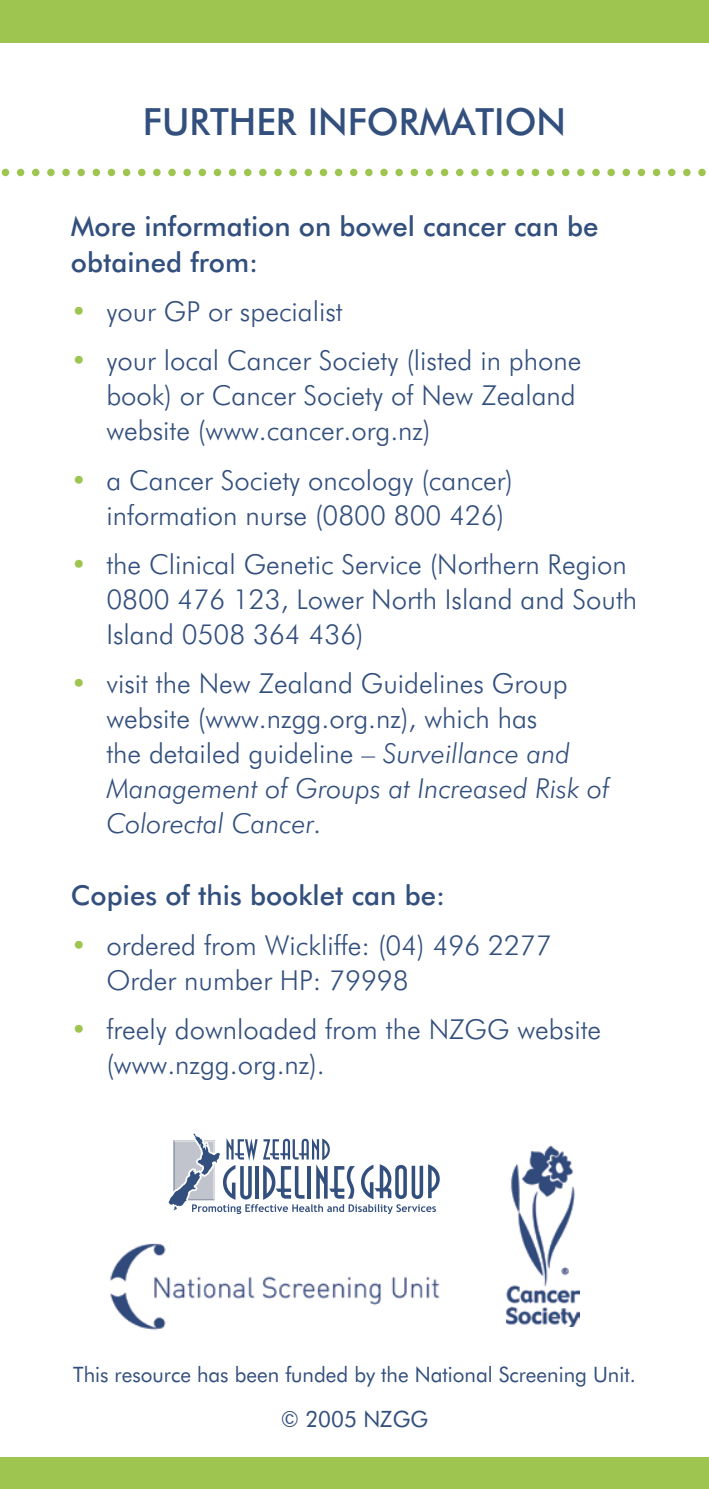
<style>
.page{position:relative;width:709px;height:1489px;background:#fff}
.page>*{position:absolute;margin:0;border:0;box-sizing:border-box;transform-origin:0 0}
.t1{font:500 37.5px "Futura GG";color:#324f7d}
.t2{font:300 27.5px/35px "Futura GG";color:#324f7d}
.t3{font:500 27.5px/36.2px "Futura GG";color:#324f7d}
.t4{font:22.5px "Futura GG";color:#324f7d}
.t5{font:21.25px "Futura GG";color:#324f7d}
.s1{color:#9ec54f}
.s2{font-style:italic}
</style>
<div class="page">
<div style="left:0;top:0;width:709px;height:43px;background:#9ec54f"></div>
<div style="left:0;top:1456px;width:709px;height:32px;background:#9ec54f"></div>
<svg style="left:1px;top:169px;width:704px;height:7px"></svg>
<img style="left:507px;top:1145px;width:72px;height:181px">
<img style="left:110px;top:1243px;width:330px;height:87px">
<svg style="left:168px;top:1133px;width:272px;height:80px"></svg>
<h1 class="t1" style="left:143px;top:99px;width:424px">FURTHER INFORMATION</h1>
<p class="t3" style="left:71px;top:207px;width:529px">More information on bowel cancer can be obtained from:</p>
<p class="t2" style="left:71px;top:293px;width:273px"><span class="s1">•</span> your GP or specialist</p>
<p class="t2" style="left:106px;top:343px;width:476px;text-indent:-35px"><span class="s1">•</span> your local Cancer Society (listed in phone book) or Cancer Society of New Zealand website (www.cancer.org.nz)</p>
<p class="t2" style="left:106px;top:462px;width:408px;text-indent:-35px"><span class="s1">•</span> a Cancer Society oncology (cancer) information nurse (0800 800 426)</p>
<p class="t2" style="left:106px;top:546px;width:532px;text-indent:-35px"><span class="s1">•</span> the Clinical Genetic Service (Northern Region<br>0800 476 123, Lower North Island and South<br>Island 0508 364 436)</p>
<p class="t2" style="left:106px;top:665px;width:504px;text-indent:-35px"><span class="s1">•</span> visit the New Zealand Guidelines Group website (www.nzgg.org.nz), which has<br>the detailed guideline – <span class="s2">Surveillance and Management of Groups at Increased Risk of Colorectal Cancer.</span></p>
<p class="t3" style="left:71px;top:877px;width:376px">Copies of this booklet can be:</p>
<p class="t2" style="left:106px;top:926px;width:446px;text-indent:-35px"><span class="s1">•</span> ordered from Wickliffe: (04) 496 2277<br>Order number HP: 79998</p>
<p class="t2" style="left:106px;top:1011px;width:496px;text-indent:-35px"><span class="s1">•</span> freely downloaded from the NZGG website (www.nzgg.org.nz).</p>
<p class="t5" style="left:73px;top:1361px;width:564px">This resource has been funded by the National Screening Unit.</p>
<p class="t4" style="left:281px;top:1404px;width:149px">© 2005 NZGG</p>
</div>
